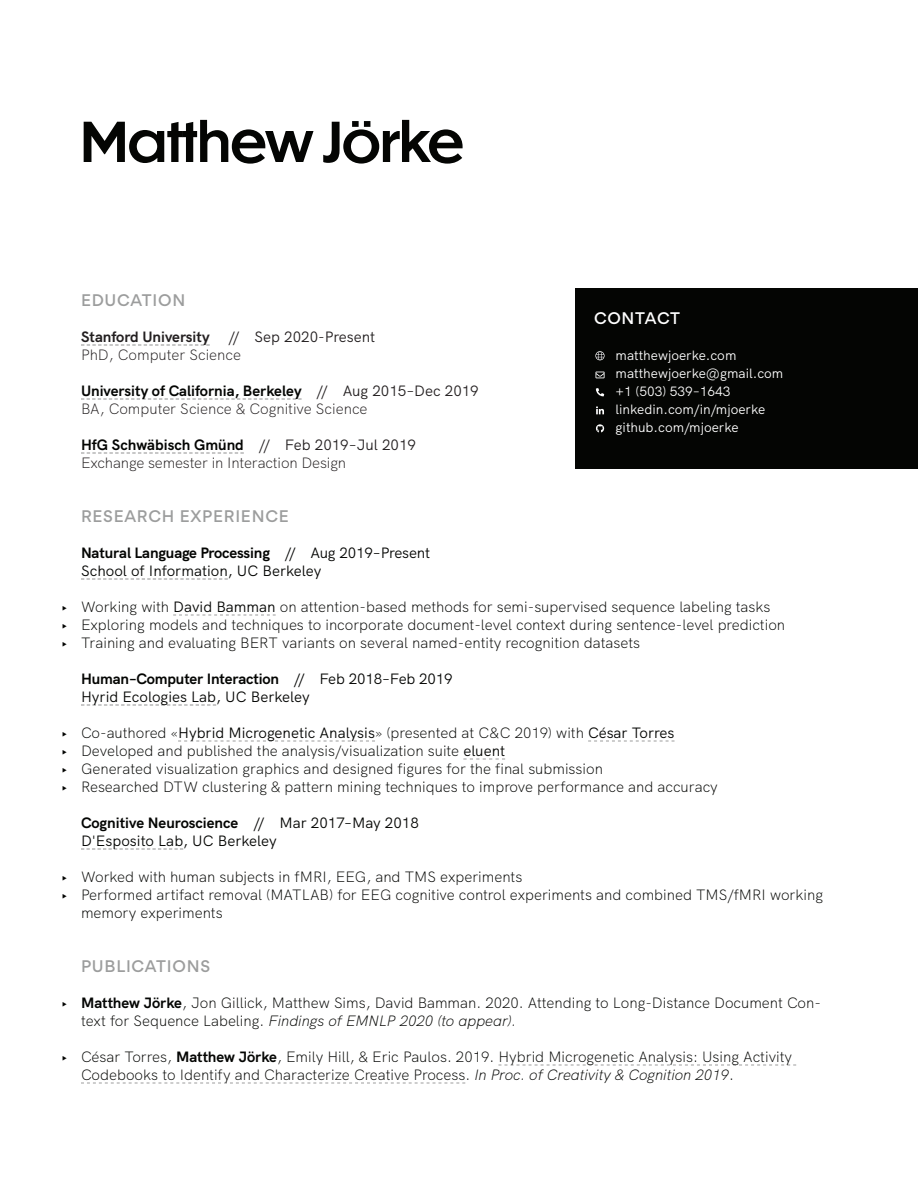
<style>
.page{position:relative;width:918px;height:1188px;background:#fff}
.page>*{position:absolute;margin:0;border:0;box-sizing:border-box;transform-origin:0 0}
.t1{font:500 54px "Dunbar Tall";color:#040503}
.t2{font:300 15px/18px "HK Grotesk";color:#040503}
.t3{font:700 15px "HK Grotesk";letter-spacing:-.005em;color:#040503}
.t4{font:15px "HK Grotesk";color:#040503}
.t5{font:300 15px "HK Grotesk";letter-spacing:-.005em;color:#231f20}
.t6{font:500 15px "Gordita";letter-spacing:.05em;color:#9c9d9d}
.t7{font:700 15px "HK Grotesk";color:#231f20}
.t8{font:500 15px "Gordita";letter-spacing:.045em;color:#fff}
.t9{font:13.5px "HK Grotesk";color:#fff}
.s1{font-weight:400}
.s2{font-weight:400;color:#231f20}
.s3{font-weight:300}
.s4{font-weight:700}
.s5{font-style:italic}
</style>
<div class="page">
<div style="left:575px;top:288px;width:343px;height:180px;background:#040503"></div>
<svg style="left:81px;top:344px;width:129px;height:2px"></svg>
<svg style="left:81px;top:398px;width:221px;height:2px"></svg>
<svg style="left:81px;top:452px;width:163px;height:2px"></svg>
<svg style="left:81px;top:848px;width:102px;height:2px"></svg>
<svg style="left:178px;top:741px;width:197px;height:1px"></svg>
<svg style="left:588px;top:741px;width:87px;height:1px"></svg>
<svg style="left:463px;top:759px;width:42px;height:1px"></svg>
<svg style="left:173px;top:615px;width:103px;height:1px"></svg>
<svg style="left:498px;top:1065px;width:298px;height:1px"></svg>
<svg style="left:81px;top:1083px;width:384px;height:1px"></svg>
<svg style="left:81px;top:578px;width:147px;height:2px"></svg>
<svg style="left:81px;top:704px;width:135px;height:2px"></svg>
<svg style="left:596px;top:372px;width:9px;height:6px"></svg>
<svg style="left:596px;top:388px;width:8px;height:8px"></svg>
<svg style="left:596px;top:406px;width:8px;height:8px"></svg>
<svg style="left:596px;top:424px;width:8px;height:8px"></svg>
<svg style="left:596px;top:352px;width:8px;height:8px"></svg>
<p class="t1" style="left:81px;top:102px;width:384px">Matthew Jörke</p>
<p class="t6" style="left:81px;top:289px;width:106px">EDUCATION</p>
<p class="t7" style="left:81px;top:325px;width:296px">Stanford University <span class="s1">// Sep 2020-Present</span></p>
<p class="t5" style="left:81px;top:343px;width:162px">PhD, Computer Science</p>
<p class="t3" style="left:81px;top:379px;width:399px">University of California, Berkeley <span class="s2">// Aug 2015–Dec 2019</span></p>
<p class="t5" style="left:81px;top:397px;width:288px">BA, Computer Science &amp; Cognitive Science</p>
<p class="t3" style="left:81px;top:433px;width:337px">HfG Schwäbisch Gmünd <span class="s2">// Feb 2019–Jul 2019</span></p>
<p class="t5" style="left:81px;top:451px;width:267px">Exchange semester in Interaction Design</p>
<p class="t6" style="left:81px;top:505px;width:209px">RESEARCH EXPERIENCE</p>
<p class="t3" style="left:81px;top:541px;width:351px">Natural Language Processing <span class="s1">// Aug 2019–Present</span></p>
<p class="t4" style="left:81px;top:559px;width:242px">School of Information, UC Berkeley</p>
<p class="t8" style="left:594px;top:307px;width:88px">CONTACT</p>
<p class="t9" style="left:616px;top:345px;width:122px">matthewjoerke.com</p>
<p class="t9" style="left:616px;top:363px;width:169px">matthewjoerke@gmail.com</p>
<p class="t9" style="left:616px;top:381px;width:116px">+1 (503) 539–1643</p>
<p class="t9" style="left:616px;top:399px;width:151px">linkedin.com/in/mjoerke</p>
<p class="t9" style="left:616px;top:417px;width:124px">github.com/mjoerke</p>
<p class="t2" style="left:61px;top:596px;width:711px"><span class="s1">‣</span> Working with <span class="s1">David Bamman</span> on attention-based methods for semi-supervised sequence labeling tasks</p>
<p class="t2" style="left:61px;top:614px;width:726px"><span class="s1">‣</span> Exploring models and techniques to incorporate document-level context during sentence-level prediction</p>
<p class="t2" style="left:61px;top:632px;width:581px"><span class="s1">‣</span> Training and evaluating BERT variants on several named-entity recognition datasets</p>
<p class="t3" style="left:81px;top:667px;width:373px">Human–Computer Interaction <span class="s1">// Feb 2018–Feb 2019</span></p>
<p class="t4" style="left:81px;top:685px;width:230px">Hyrid Ecologies Lab, UC Berkeley</p>
<p class="t4" style="left:61px;top:721px;width:615px">‣ <span class="s3">Co-authored «</span>Hybrid Microgenetic Analysis<span class="s3">» (presented at C&amp;C 2019) with</span> César Torres</p>
<p class="t2" style="left:61px;top:740px;width:446px"><span class="s1">‣</span> Developed and published the analysis/visualization suite <span class="s1">eluent</span></p>
<p class="t2" style="left:61px;top:758px;width:544px"><span class="s1">‣</span> Generated visualization graphics and designed figures for the final submission</p>
<p class="t2" style="left:61px;top:776px;width:659px"><span class="s1">‣</span> Researched DTW clustering &amp; pattern mining techniques to improve performance and accuracy</p>
<p class="t3" style="left:81px;top:811px;width:339px">Cognitive Neuroscience <span class="s1">// Mar 2017–May 2018</span></p>
<p class="t4" style="left:81px;top:829px;width:197px">D'Esposito Lab, UC Berkeley</p>
<p class="t2" style="left:61px;top:866px;width:463px"><span class="s1">‣</span> Worked with human subjects in fMRI, EEG, and TMS experiments</p>
<p class="t2" style="left:81px;top:884px;width:744px;text-indent:-20px"><span class="s1">‣</span> Performed artifact removal (MATLAB) for EEG cognitive control experiments and combined TMS/fMRI working memory experiments</p>
<p class="t6" style="left:81px;top:955px;width:131px">PUBLICATIONS</p>
<p class="t2" style="left:81px;top:992px;width:742px;text-indent:-20px"><span class="s1">‣</span> <span class="s4">Matthew Jörke</span>, Jon Gillick, Matthew Sims, David Bamman. 2020. Attending to Long-Distance Document Con&shy;text for Sequence Labeling. <span class="s5">Findings of EMNLP 2020 (to appear).</span></p>
<p class="t2" style="left:81px;top:1046px;width:713px;text-indent:-20px"><span class="s1">‣</span> César Torres, <span class="s4">Matthew Jörke</span>, Emily Hill, &amp; Eric Paulos. 2019. Hybrid Microgenetic Analysis: Using Activity<br>Codebooks to Identify and Characterize Creative Process. <span class="s5">In Proc. of Creativity &amp; Cognition 2019</span>.</p>
</div>
